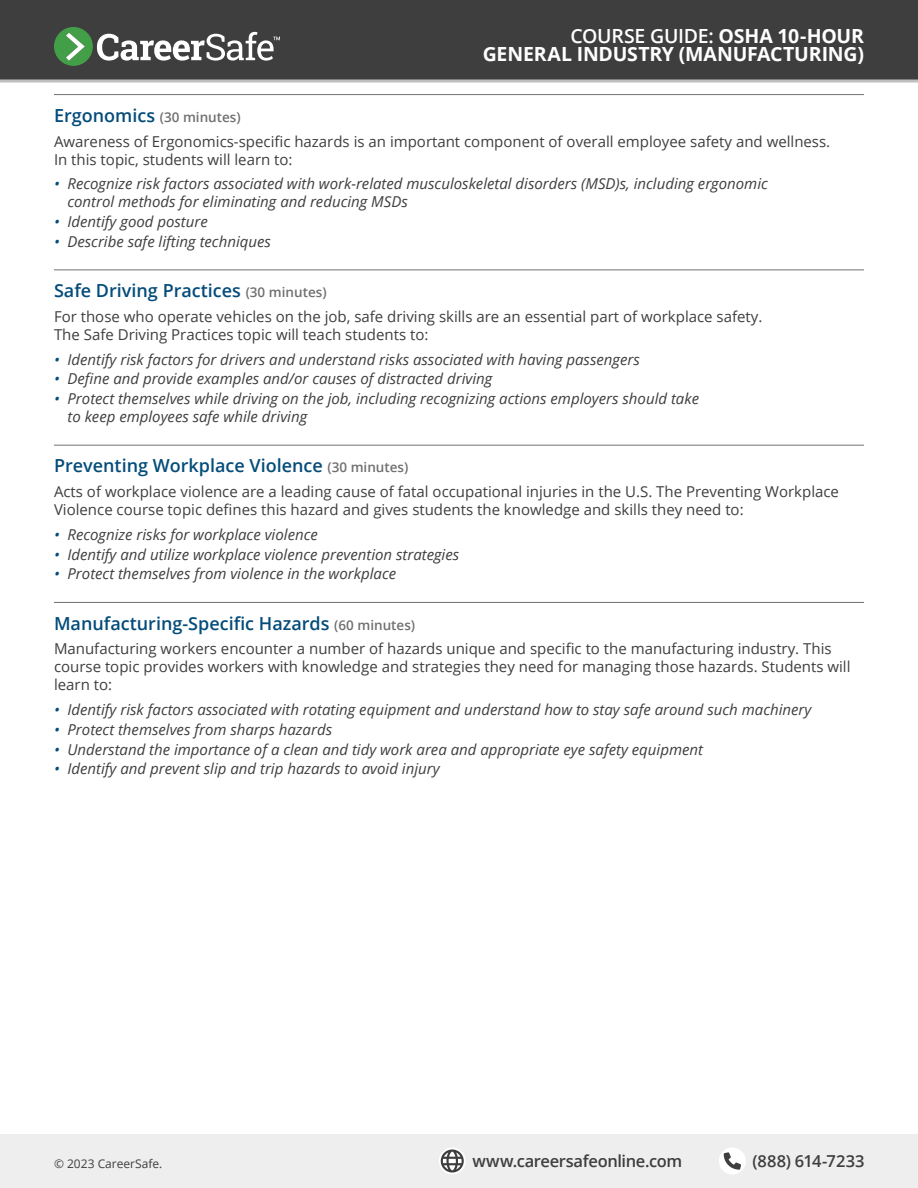
<style>
.page{position:relative;width:918px;height:1188px;background:#fff}
.page>*{position:absolute;margin:0;border:0;box-sizing:border-box;transform-origin:0 0}
.t1{font:700 19.5px/18px "Open Sans";letter-spacing:-.01em;color:#fff;text-align:right}
.guide-section-title{font:600 18px "Open Sans";color:#044c7a}
.t2{font:600 16.5px "Open Sans";letter-spacing:-.02em;color:#3e3e3e}
.t3{font:600 16.5px "Open Sans";letter-spacing:.01em;color:#3e3e3e}
.t4{font:italic 15px/18px "Open Sans";color:#3e3e3e}
.guide-section-body{font:15px/18px "Open Sans";color:#3e3e3e}
.guide-section-title-2{font:600 13.5px "Open Sans";color:#707070}
.t5{font:12px "Open Sans";color:#3e3e3e}
.s1{font-weight:600}
.s2{font-size:18px;color:#044c7a}
.s3{color:#044c7a}
.s4{font-size:13.5px;color:#707070}
</style>
<div class="page">
<div style="left:0;top:0;width:918px;height:81px;background:#3e3e3e"></div>
<hr style="left:0;top:80px;width:918px;height:2px;background:#bfbfbf">
<div style="left:0;top:1134px;width:918px;height:54px;background:#eee"></div>
<svg style="left:54px;top:27px;width:226px;height:39px"></svg>
<svg style="left:439px;top:1148px;width:27px;height:26px"></svg>
<svg style="left:441px;top:1149px;width:23px;height:24px"></svg>
<div style="left:719px;top:1148px;width:27px;height:26px;background:#fff;border-radius:50%"></div>
<svg style="left:724px;top:1152px;width:17px;height:18px"></svg>
<hr style="left:54px;top:94px;width:810px;height:1px;background:#707070">
<hr style="left:54px;top:270px;width:810px;height:1px;background:#707070">
<hr style="left:54px;top:445px;width:810px;height:1px;background:#707070">
<hr style="left:54px;top:602px;width:810px;height:1px;background:#707070">
<h1 class="t1" style="left:483px;top:26px;width:383px"><span class="s1">COURSE GUIDE:</span> OSHA 10-HOUR<br>GENERAL INDUSTRY (MANUFACTURING)</h1>
<p class="guide-section-title-2" style="left:54px;top:108px;width:188px"><span class="s2">Ergonomics</span> (30 minutes)</p>
<p class="guide-section-body" style="left:54px;top:132px;width:778px">Awareness of Ergonomics-specific hazards is an important component of overall employee safety and wellness.<br>In this topic, students will learn to:</p>
<p class="t4" style="left:68px;top:174px;width:702px;text-indent:-14px"><span class="s3">•</span> Recognize risk factors associated with work-related musculoskeletal disorders (MSD)s, including ergonomic control methods for eliminating and reducing MSDs</p>
<p class="t4" style="left:54px;top:212px;width:155px"><span class="s3">•</span> Identify good posture</p>
<p class="t4" style="left:54px;top:232px;width:218px"><span class="s3">•</span> Describe safe lifting techniques</p>
<p class="guide-section-title" style="left:54px;top:278px;width:274px">Safe Driving Practices <span class="s4">(30 minutes)</span></p>
<p class="guide-section-body" style="left:54px;top:307px;width:710px">For those who operate vehicles on the job, safe driving skills are an essential part of workplace safety.<br>The Safe Driving Practices topic will teach students to:</p>
<p class="t4" style="left:54px;top:350px;width:587px"><span class="s3">•</span> Identify risk factors for drivers and understand risks associated with having passengers</p>
<p class="t4" style="left:54px;top:369px;width:440px"><span class="s3">•</span> Define and provide examples and/or causes of distracted driving</p>
<p class="t4" style="left:68px;top:389px;width:633px;text-indent:-14px"><span class="s3">•</span> Protect themselves while driving on the job, including recognizing actions employers should take to keep employees safe while driving</p>
<p class="guide-section-title" style="left:54px;top:453px;width:356px">Preventing Workplace Violence <span class="s4">(30 minutes)</span></p>
<p class="guide-section-body" style="left:54px;top:482px;width:787px">Acts of workplace violence are a leading cause of fatal occupational injuries in the U.S. The Preventing Workplace<br>Violence course topic defines this hazard and gives students the knowledge and skills they need to:</p>
<p class="t4" style="left:54px;top:525px;width:265px"><span class="s3">•</span> Recognize risks for workplace violence</p>
<p class="t4" style="left:54px;top:545px;width:407px"><span class="s3">•</span> Identify and utilize workplace violence prevention strategies</p>
<p class="t4" style="left:54px;top:564px;width:344px"><span class="s3">•</span> Protect themselves from violence in the workplace</p>
<p class="guide-section-title" style="left:54px;top:611px;width:363px">Manufacturing-Specific Hazards <span class="s4">(60 minutes)</span></p>
<p class="guide-section-body" style="left:54px;top:640px;width:798px">Manufacturing workers encounter a number of hazards unique and specific to the manufacturing industry. This course topic provides workers with knowledge and strategies they need for managing those hazards. Students will learn to:</p>
<p class="t4" style="left:54px;top:700px;width:759px"><span class="s3">•</span> Identify risk factors associated with rotating equipment and understand how to stay safe around such machinery</p>
<p class="t4" style="left:54px;top:720px;width:280px"><span class="s3">•</span> Protect themselves from sharps hazards</p>
<p class="t4" style="left:54px;top:740px;width:651px"><span class="s3">•</span> Understand the importance of a clean and tidy work area and appropriate eye safety equipment</p>
<p class="t4" style="left:54px;top:759px;width:387px"><span class="s3">•</span> Identify and prevent slip and trip hazards to avoid injury</p>
<p class="t5" style="left:54px;top:1155px;width:110px">© 2023 CareerSafe.</p>
<p class="t2" style="left:472px;top:1150px;width:211px">www.careersafeonline.com</p>
<p class="t3" style="left:753px;top:1150px;width:114px">(888) 614-7233</p>
</div>
